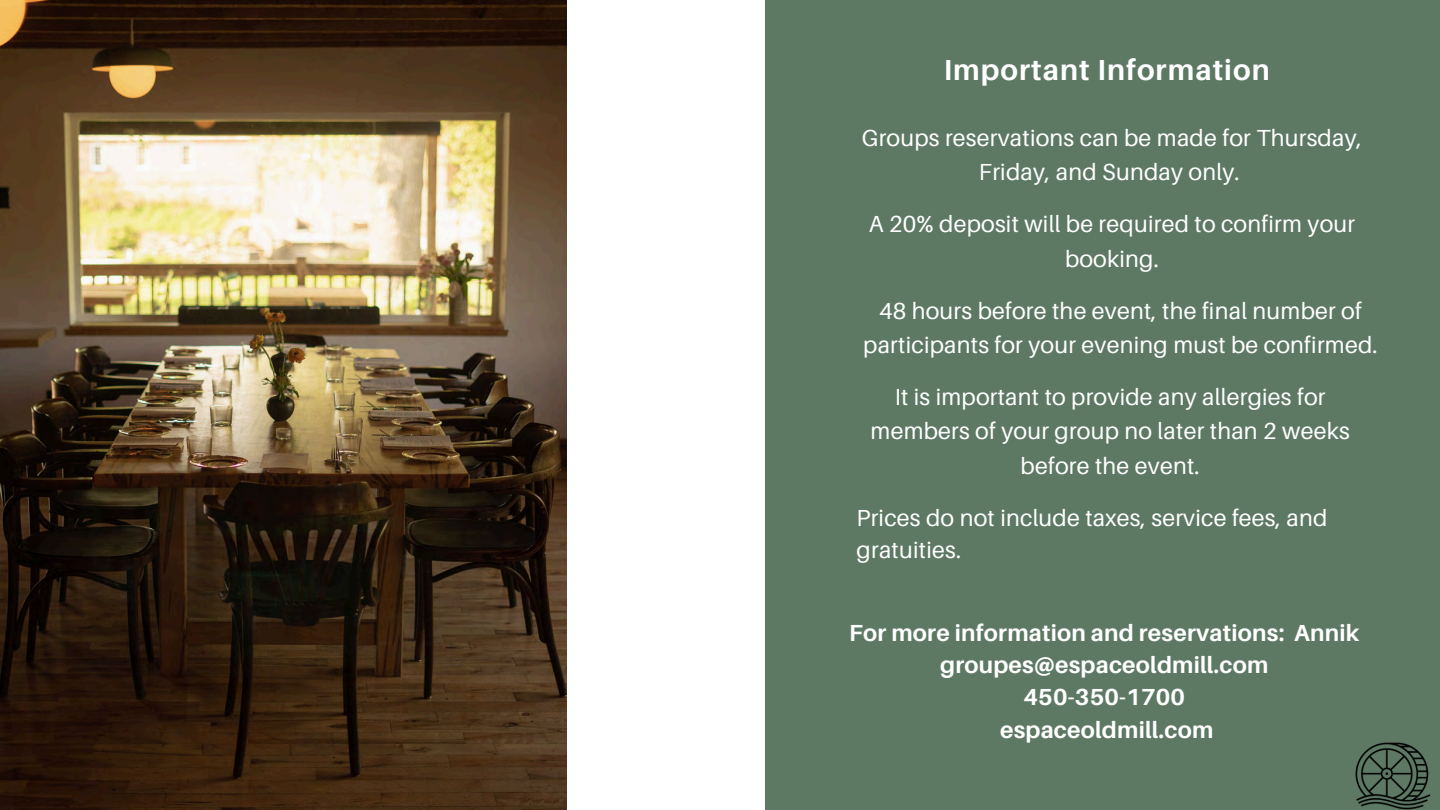
<style>
.page{position:relative;width:1440px;height:810px;background:#fff}
.page>*{position:absolute;margin:0;border:0;box-sizing:border-box;transform-origin:0 0}
.t1{font:700 29px "Aileron";letter-spacing:.035em;color:#fff}
.t2{font:23.2px/34.5px "Aileron";letter-spacing:.01em;color:#fff;text-align:center}
.t3{font:700 23.2px/32.2px "Aileron";letter-spacing:.01em;color:#fff;text-align:center}
</style>
<div class="page">
<div style="left:766px;top:0;width:674px;height:810px;background:#5d7963"></div>
<img style="left:0;top:0;width:567px;height:810px">
<img style="left:1355px;top:742px;width:76px;height:68px">
<h2 class="t1" style="left:944px;top:52px;width:328px">Important Information</h2>
<p class="t2" style="left:862px;top:120px;width:502px">Groups reservations can be made for Thursday,<br>Friday, and Sunday only.</p>
<p class="t2" style="left:869px;top:206px;width:488px">A 20% deposit will be required to confirm your booking.</p>
<p class="t2" style="left:863px;top:293px;width:516px">48 hours before the event, the final number of participants for your evening must be confirmed.</p>
<p class="t2" style="left:871px;top:379px;width:481px">It is important to provide any allergies for members of your group no later than 2 weeks before the event.</p>
<p class="t2" style="left:857px;top:501px;width:472px;line-height:32.2px;text-align:left">Prices do not include taxes, service fees, and gratuities.</p>
<p class="t3" style="left:849px;top:616px;width:512px">For more information and reservations: Annik groupes@espaceoldmill.com<br>450-350-1700<br>espaceoldmill.com</p>
</div>
